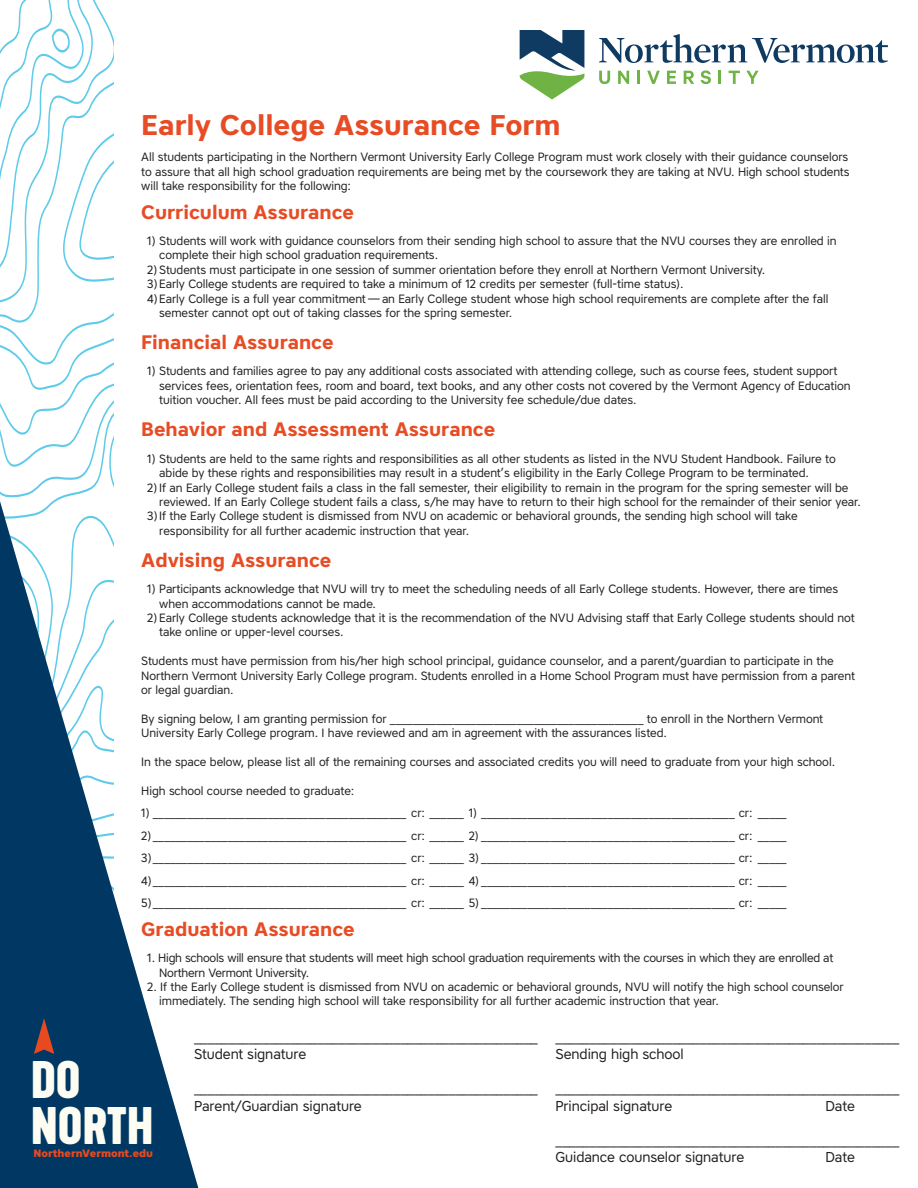
<style>
.page{position:relative;width:918px;height:1188px;background:#fff}
.page>*{position:absolute;margin:0;border:0;box-sizing:border-box;transform-origin:0 0}
.t1{font:700 49.35px/45.2px "Kapra Neue";color:#fdfcf2}
.t2{font:700 28.5px "Core Sans A65";color:#e74c24}
.t3{font:700 19.5px "Core Sans A65";color:#e74c24}
.Form_Paragraph_style{font:14.25px/17.2px "Core Sans A45";letter-spacing:-.005em;color:#231f20}
.Form_Paragraph_style-2{font:12px/14.4px "Core Sans A45";letter-spacing:-.005em;color:#231f20}
.t4{font:800 10.8px "Core Sans A75";color:#e74a20}
</style>
<div class="page">
<svg style="left:19px;top:0;width:84px;height:15px"></svg>
<svg style="left:0;top:15px;width:199px;height:1173px"></svg>
<div style="left:0;top:871px;width:113px;height:183px;background:#003863"></div>
<svg style="left:520px;top:30px;width:64px;height:70px"></svg>
<svg style="left:599px;top:34px;width:289px;height:29px"></svg>
<svg style="left:599px;top:71px;width:11px;height:13px"></svg>
<svg style="left:618px;top:71px;width:11px;height:13px"></svg>
<svg style="left:637px;top:71px;width:3px;height:13px"></svg>
<svg style="left:647px;top:71px;width:13px;height:13px"></svg>
<svg style="left:667px;top:71px;width:9px;height:13px"></svg>
<svg style="left:684px;top:71px;width:10px;height:13px"></svg>
<svg style="left:701px;top:70px;width:10px;height:14px"></svg>
<svg style="left:718px;top:71px;width:3px;height:13px"></svg>
<svg style="left:729px;top:71px;width:11px;height:13px"></svg>
<svg style="left:746px;top:71px;width:13px;height:13px"></svg>
<p class="t2" style="left:141px;top:106px;width:421px">Early College Assurance Form</p>
<p class="Form_Paragraph_style-2" style="left:141px;top:150px;width:710px;text-align:justify">All students participating in the Northern Vermont University Early College Program must work closely with their guidance counselors to assure that all high school graduation requirements are being met by the coursework they are taking at NVU. High school students will take responsibility for the following:</p>
<p class="t3" style="left:141px;top:199px;width:214px">Curriculum Assurance</p>
<p class="Form_Paragraph_style-2" style="left:159px;top:233px;width:679px;text-indent:-12px">1) Students will work with guidance counselors from their sending high school to assure that the NVU courses they are enrolled in complete their high school graduation requirements.</p>
<p class="Form_Paragraph_style-2" style="left:147px;top:262px;width:619px">2)Students must participate in one session of summer orientation before they enroll at Northern Vermont University.</p>
<p class="Form_Paragraph_style-2" style="left:147px;top:276px;width:538px">3)Early College students are required to take a minimum of 12 credits per semester (full-time status).</p>
<p class="Form_Paragraph_style-2" style="left:159px;top:291px;width:671px;text-indent:-12px">4)Early College is a full year commitment — an Early College student whose high school requirements are complete after the fall semester cannot opt out of taking classes for the spring semester.</p>
<p class="t3" style="left:141px;top:329px;width:194px">Financial Assurance</p>
<p class="Form_Paragraph_style-2" style="left:159px;top:364px;width:693px;text-indent:-12px">1) Students and families agree to pay any additional costs associated with attending college, such as course fees, student support services fees, orientation fees, room and board, text books, and any other costs not covered by the Vermont Agency of Education tuition voucher. All fees must be paid according to the University fee schedule/due dates.</p>
<p class="t3" style="left:141px;top:417px;width:355px">Behavior and Assessment Assurance</p>
<p class="Form_Paragraph_style-2" style="left:159px;top:451px;width:678px;text-indent:-12px">1) Students are held to the same rights and responsibilities as all other students as listed in the NVU Student Handbook. Failure to abide by these rights and responsibilities may result in a student’s eligibility in the Early College Program to be terminated.</p>
<p class="Form_Paragraph_style-2" style="left:159px;top:480px;width:703px;text-indent:-12px">2)If an Early College student fails a class in the fall semester, their eligibility to remain in the program for the spring semester will be reviewed. If an Early College student fails a class, s/he may have to return to their high school for the remainder of their senior year.</p>
<p class="Form_Paragraph_style-2" style="left:159px;top:509px;width:640px;text-indent:-12px">3)If the Early College student is dismissed from NVU on academic or behavioral grounds, the sending high school will take responsibility for all further academic instruction that year.</p>
<p class="t3" style="left:141px;top:547px;width:192px">Advising Assurance</p>
<p class="Form_Paragraph_style-2" style="left:159px;top:582px;width:680px;text-indent:-12px">1) Participants acknowledge that NVU will try to meet the scheduling needs of all Early College students. However, there are times when accommodations cannot be made.</p>
<p class="Form_Paragraph_style-2" style="left:159px;top:610px;width:697px;text-indent:-12px">2) Early College students acknowledge that it is the recommendation of the NVU Advising staff that Early College students should not take online or upper-level courses.</p>
<p class="Form_Paragraph_style-2" style="left:141px;top:654px;width:715px">Students must have permission from his/her high school principal, guidance counselor, and a parent/guardian to participate in the<br>Northern Vermont University Early College program. Students enrolled in a Home School Program must have permission from a parent or legal guardian.</p>
<p class="Form_Paragraph_style-2" style="left:141px;top:711px;width:683px">By signing below, I am granting permission for ____________________________________________ to enroll in the Northern Vermont<br>University Early College program. I have reviewed and am in agreement with the assurances listed.</p>
<p class="Form_Paragraph_style-2" style="left:141px;top:754px;width:695px">In the space below, please list all of the remaining courses and associated credits you will need to graduate from your high school.</p>
<p class="Form_Paragraph_style-2" style="left:141px;top:783px;width:215px">High school course needed to graduate:</p>
<p class="Form_Paragraph_style-2" style="left:141px;top:806px;width:647px">1) ____________________________________________ cr: ______ 1) ____________________________________________ cr: _____</p>
<p class="Form_Paragraph_style-2" style="left:141px;top:828px;width:647px">2)____________________________________________ cr: ______ 2) ____________________________________________ cr: _____</p>
<p class="Form_Paragraph_style-2" style="left:141px;top:851px;width:647px">3)____________________________________________ cr: ______ 3) ____________________________________________ cr: _____</p>
<p class="Form_Paragraph_style-2" style="left:141px;top:873px;width:647px">4)____________________________________________ cr: ______ 4) ____________________________________________ cr: _____</p>
<p class="Form_Paragraph_style-2" style="left:141px;top:896px;width:647px">5)____________________________________________ cr: ______ 5) ____________________________________________ cr: _____</p>
<p class="t3" style="left:141px;top:916px;width:215px">Graduation Assurance</p>
<p class="Form_Paragraph_style-2" style="left:159px;top:951px;width:676px;text-indent:-12px">1. High schools will ensure that students will meet high school graduation requirements with the courses in which they are enrolled at<br>Northern Vermont University.</p>
<p class="Form_Paragraph_style-2" style="left:159px;top:979px;width:686px;text-indent:-12px">2. If the Early College student is dismissed from NVU on academic or behavioral grounds, NVU will notify the high school counselor immediately. The sending high school will take responsibility for all further academic instruction that year.</p>
<p class="Form_Paragraph_style" style="left:194px;top:1028px;width:345px">__________________________________________________<br>Student signature</p>
<p class="Form_Paragraph_style" style="left:194px;top:1080px;width:345px">__________________________________________________<br>Parent/Guardian signature</p>
<p class="Form_Paragraph_style" style="left:555px;top:1028px;width:345px">__________________________________________________</p>
<p class="Form_Paragraph_style" style="left:555px;top:1045px;width:130px">Sending high school</p>
<p class="Form_Paragraph_style" style="left:555px;top:1080px;width:345px">__________________________________________________<br>Principal signature</p>
<h1 class="t1" style="left:31px;top:1059px;width:124px">DO<br>NORTH</h1>
<p class="t4" style="left:34px;top:1146px;width:121px">NorthernVermont.edu</p>
<p class="Form_Paragraph_style" style="left:825px;top:1097px;width:31px">Date</p>
<p class="Form_Paragraph_style" style="left:555px;top:1131px;width:345px">__________________________________________________</p>
<p class="Form_Paragraph_style" style="left:555px;top:1148px;width:190px">Guidance counselor signature</p>
<p class="Form_Paragraph_style" style="left:825px;top:1148px;width:31px">Date</p>
</div>
